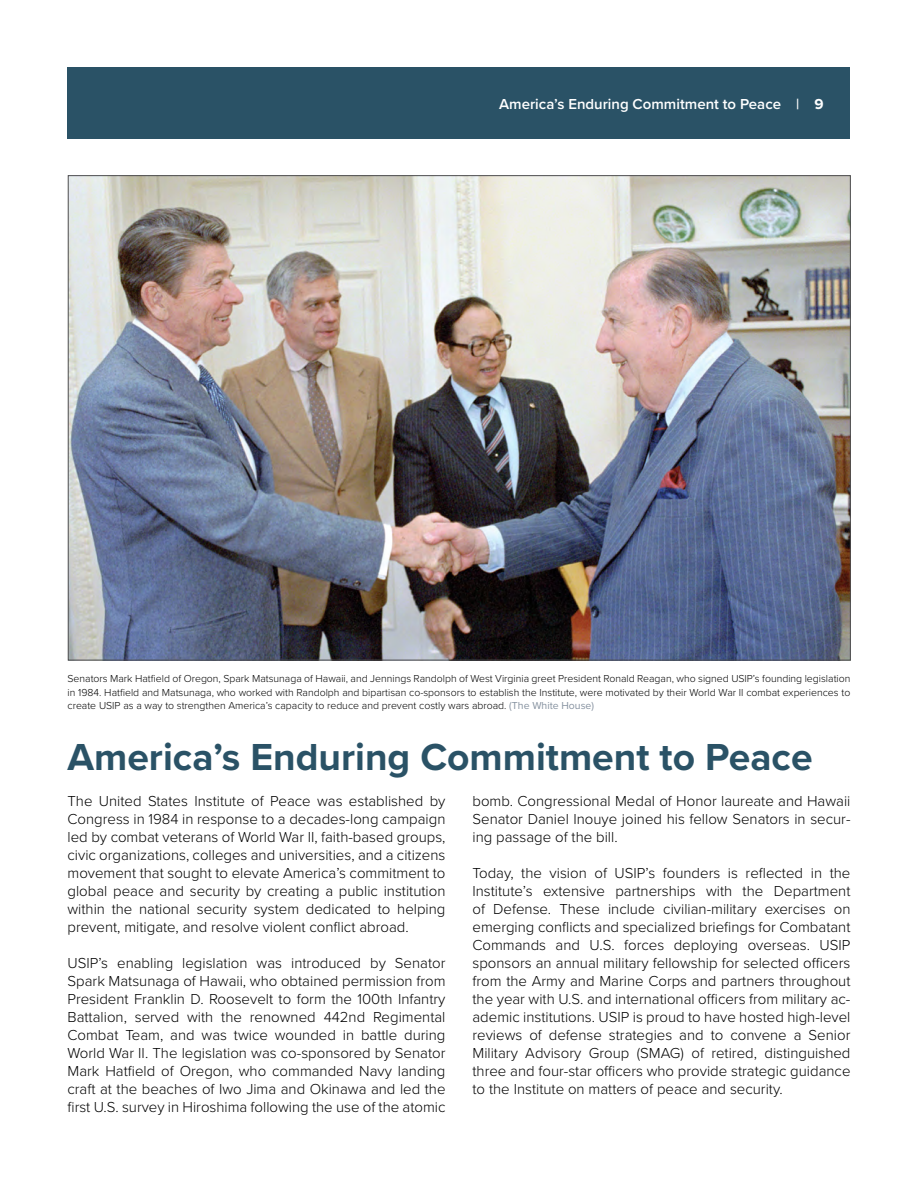
<style>
.page{position:relative;width:918px;height:1188px;background:#fff}
.page>*{position:absolute;margin:0;border:0;box-sizing:border-box;transform-origin:0 0}
.t1{font:700 39px "Proxima Nova";color:#2a5266}
.t2{font:300 15px/18px "Proxima Nova";color:#000;text-align:justify}
.t3{font:600 15px "Proxima Nova";color:#fff}
.t4{font:300 10.5px/13.5px "Proxima Nova";color:#000;text-align:justify}
.s1{font-weight:700}
.s2{font-weight:400;color:#8692a0}
</style>
<div class="page">
<div style="left:68px;top:68px;width:782px;height:72px;background:#2a5266"></div>
<img style="left:70px;top:177px;width:779px;height:481px">
<p class="t3" style="left:499px;top:93px;width:326px">America’s Enduring Commitment to Peace | <span class="s1">9</span></p>
<p class="t4" style="left:68px;top:671px;width:785px">Senators Mark Hatfeld of Oregon, Spark Matsunaga of Hawaii, and Jennings Randolph of West Virginia greet President Ronald Reagan, who signed USIP’s founding legislation in 1984. Hatfeld and Matsunaga, who worked with Randolph and bipartisan co-sponsors to establish the Institute, were motivated by their World War II combat experiences to create USIP as a way to strengthen America’s capacity to reduce and prevent costly wars abroad. <span class="s2">(The White House)</span></p>
<h1 class="t1" style="left:68px;top:727px;width:747px">America’s Enduring Commitment to Peace</h1>
<p class="t2" style="left:68px;top:791px;width:380px">The United States Institute of Peace was established by Congress in 1984 in response to a decades-long campaign led by combat veterans of World War II, faith-based groups, civic organizations, colleges and universities, and a citizens movement that sought to elevate America’s commitment to global peace and security by creating a public institution within the national security system dedicated to helping prevent, mitigate, and resolve violent confict abroad.</p>
<p class="t2" style="left:68px;top:953px;width:380px">USIP’s enabling legislation was introduced by Senator Spark Matsunaga of Hawaii, who obtained permission from President Franklin D. Roosevelt to form the 100th Infantry Battalion, served with the renowned 442nd Regimental Combat Team, and was twice wounded in battle during World War II. The legislation was co-sponsored by Senator Mark Hatfeld of Oregon, who commanded Navy landing craft at the beaches of Iwo Jima and Okinawa and led the frst U.S. survey in Hiroshima following the use of the atomic</p>
<p class="t2" style="left:472px;top:791px;width:379px">bomb. Congressional Medal of Honor laureate and Hawaii Senator Daniel Inouye joined his fellow Senators in secur&shy;ing passage of the bill.</p>
<p class="t2" style="left:472px;top:863px;width:380px">Today, the vision of USIP’s founders is refected in the Institute’s extensive partnerships with the Department of Defense. These include civilian-military exercises on emerging conficts and specialized briefngs for Combatant Commands and U.S. forces deploying overseas. USIP sponsors an annual military fellowship for selected ofcers from the Army and Marine Corps and partners throughout the year with U.S. and international ofcers from military ac&shy;ademic institutions. USIP is proud to have hosted high-level reviews of defense strategies and to convene a Senior Military Advisory Group (SMAG) of retired, distinguished three and four-star ofcers who provide strategic guidance to the Institute on matters of peace and security.</p>
</div>
